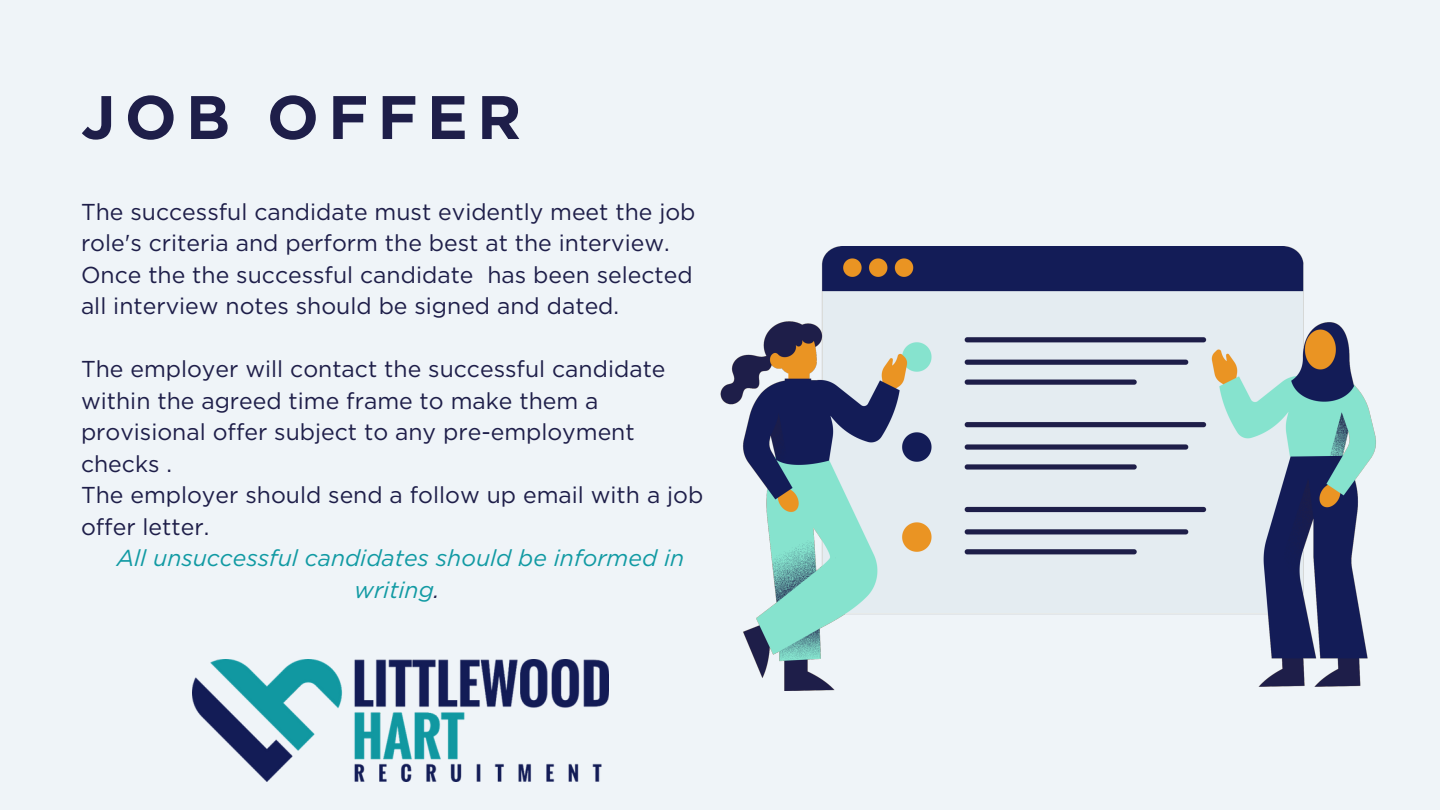
<style>
.page{position:relative;width:1440px;height:810px;background:#eff4f8}
.page>*{position:absolute;margin:0;border:0;box-sizing:border-box;transform-origin:0 0}
.t1{font:700 61.3px "Gotham";letter-spacing:.15em;color:#1e1e49}
.t2{font:23px/31.5px "Gotham";color:#1e1e49}
.t3{font:italic 23px/31.5px "Gotham";color:#119aa3;text-align:center}
.s1{color:#1e1e49}
</style>
<div class="page">
<img style="left:193px;top:660px;width:415px;height:122px">
<img style="left:720px;top:246px;width:656px;height:444px">
<p class="t1" style="left:81px;top:80px;width:442px">JOB OFFER</p>
<p class="t2" style="left:81px;top:196px;width:616px">The successful candidate must evidently meet the job role's criteria and perform the best at the interview.<br>Once the the successful candidate has been selected all interview notes should be signed and dated.</p>
<p class="t2" style="left:81px;top:353px;width:586px">The employer will contact the successful candidate within the agreed time frame to make them a provisional offer subject to any pre-employment checks .</p>
<p class="t2" style="left:81px;top:479px;width:624px">The employer should send a follow up email with a job offer letter.</p>
<p class="t3" style="left:117px;top:542px;width:569px">All unsuccessful candidates should be informed in writing<span class="s1">.</span></p>
</div>
